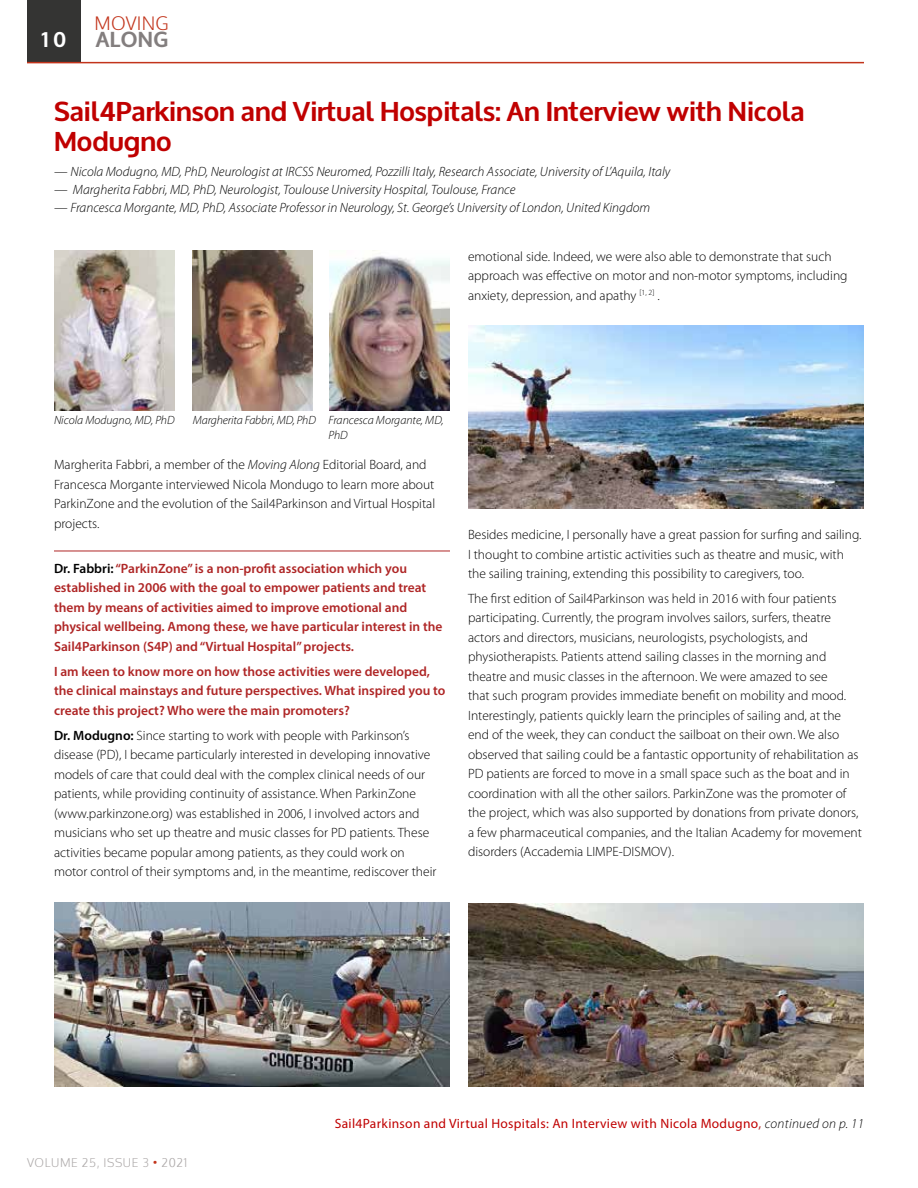
<style>
.page{position:relative;width:918px;height:1188px;background:#fff}
.page>*{position:absolute;margin:0;border:0;box-sizing:border-box;transform-origin:0 0}
.Head{font:700 27px/30px "Oxygen";color:#c00000}
.t1{font:700 21.45px "Oxygen";letter-spacing:.02em;color:#837e7e}
.t2{font:700 21px "Oxygen";color:#fff}
.t3{font:300 18.45px "Oxygen";letter-spacing:.01em;color:#c2341b}
.Body_new__05{font:300 13.5px/19.5px "Myriad Pro";color:#000}
.Byline{font:italic 300 13.5px "Myriad Pro";color:#000}
.Q{font:600 13.5px/19.5px "Myriad Pro";color:#af2626}
.Q_no_rule{font:600 13.5px/19.5px "Myriad Pro";color:#af2626}
.continued_on{font:13.5px "Myriad Pro";letter-spacing:.025em;color:#c00000}
.t4{font:italic 300 12px/15px "Myriad Pro";letter-spacing:-.01em;color:#000}
.t5{font:300 12px "Oxygen";letter-spacing:.05em;color:#aca8a8}
.s1{font-style:italic}
.s2{color:#000}
.s3{font-weight:600}
.s4{color:#c2341b}
.s5{color:#af2626}
.s6{font-weight:300;font-style:italic;color:#000}
</style>
<div class="page">
<div style="left:27px;top:0;width:54px;height:62px;background:#343433"></div>
<hr style="left:27px;top:62px;width:837px;height:1px;background:#c2341b">
<hr style="left:54px;top:551px;width:396px;height:1px;background:#af2626">
<img style="left:54px;top:251px;width:121px;height:159px">
<img style="left:192px;top:251px;width:121px;height:159px">
<img style="left:329px;top:256px;width:121px;height:154px">
<img style="left:468px;top:325px;width:396px;height:183px">
<img style="left:54px;top:903px;width:396px;height:183px">
<img style="left:468px;top:904px;width:396px;height:183px">
<h3 class="t2" style="left:42px;top:27px;width:26px">10</h3>
<h3 class="t3" style="left:95px;top:12px;width:76px">MOVING</h3>
<h2 class="t1" style="left:96px;top:26px;width:74px">ALONG</h2>
<p class="Head" style="left:54px;top:97px;width:752px">Sail4Parkinson and Virtual Hospitals: An Interview with Nicola<br>Modugno</p>
<p class="Byline" style="left:54px;top:163px;width:618px">— Nicola Modugno, MD, PhD, Neurologist at IRCSS Neuromed, Pozzilli Italy, Research Associate, University of L’Aquila, Italy</p>
<p class="Byline" style="left:54px;top:181px;width:463px">— Margherita Fabbri, MD, PhD, Neurologist, Toulouse University Hospital, Toulouse, France</p>
<p class="Byline" style="left:54px;top:199px;width:598px">— Francesca Morgante, MD, PhD, Associate Professor in Neurology, St. George’s University of London, United Kingdom</p>
<p class="Body_new__05" style="left:468px;top:246px;width:381px">emotional side. Indeed, we were also able to demonstrate that such approach was effective on motor and non-motor symptoms, including anxiety, depression, and apathy <sup>[1,</sup> <sup>2]</sup> .</p>
<p class="t4" style="left:54px;top:412px;width:122px">Nicola Modugno, MD, PhD</p>
<p class="t4" style="left:193px;top:412px;width:125px">Margherita Fabbri, MD, PhD</p>
<p class="t4" style="left:328px;top:412px;width:117px">Francesca Morgante, MD,<br>PhD</p>
<p class="Body_new__05" style="left:54px;top:455px;width:383px">Margherita Fabbri, a member of the <span class="s1">Moving Along</span> Editorial Board, and Francesca Morgante interviewed Nicola Mondugo to learn more about ParkinZone and the evolution of the Sail4Parkinson and Virtual Hospital projects.</p>
<p class="Q" style="left:54px;top:558px;width:390px"><span class="s2">Dr. Fabbri:</span> “ParkinZone” is a non-profit association which you established in 2006 with the goal to empower patients and treat them by means of activities aimed to improve emotional and physical wellbeing. Among these, we have particular interest in the Sail4Parkinson (S4P) and “Virtual Hospital” projects.</p>
<p class="Q_no_rule" style="left:54px;top:661px;width:393px">I am keen to know more on how those activities were developed, the clinical mainstays and future perspectives. What inspired you to create this project? Who were the main promoters?</p>
<p class="Body_new__05" style="left:54px;top:725px;width:384px"><span class="s3">Dr. Modugno:</span> Since starting to work with people with Parkinson’s disease (PD), I became particularly interested in developing innovative models of care that could deal with the complex clinical needs of our patients, while providing continuity of assistance. When ParkinZone (www.parkinzone.org) was established in 2006, I involved actors and musicians who set up theatre and music classes for PD patients. These activities became popular among patients, as they could work on motor control of their symptoms and, in the meantime, rediscover their</p>
<p class="Body_new__05" style="left:468px;top:525px;width:395px">Besides medicine, I personally have a great passion for surfing and sailing.<br>I thought to combine artistic activities such as theatre and music, with the sailing training, extending this possibility to caregivers, too.</p>
<p class="Body_new__05" style="left:468px;top:589px;width:395px">The first edition of Sail4Parkinson was held in 2016 with four patients participating. Currently, the program involves sailors, surfers, theatre actors and directors, musicians, neurologists, psychologists, and physiotherapists. Patients attend sailing classes in the morning and theatre and music classes in the afternoon. We were amazed to see<br>that such program provides immediate benefit on mobility and mood.<br>Interestingly, patients quickly learn the principles of sailing and, at the end of the week, they can conduct the sailboat on their own. We also observed that sailing could be a fantastic opportunity of rehabilitation as PD patients are forced to move in a small space such as the boat and in coordination with all the other sailors. ParkinZone was the promoter of the project, which was also supported by donations from private donors, a few pharmaceutical companies, and the Italian Academy for movement disorders (Accademia LIMPE-DISMOV).</p>
<p class="t5" style="left:27px;top:1155px;width:162px">VOLUME 25, ISSUE 3 <span class="s4">•</span> 2021</p>
<p class="continued_on" style="left:335px;top:1115px;width:531px">Sail4Parkinson and Virtual Hospitals: An Interview with Nicola Modugno<span class="s5">,</span> <span class="s6">continued on p. 11</span></p>
</div>
